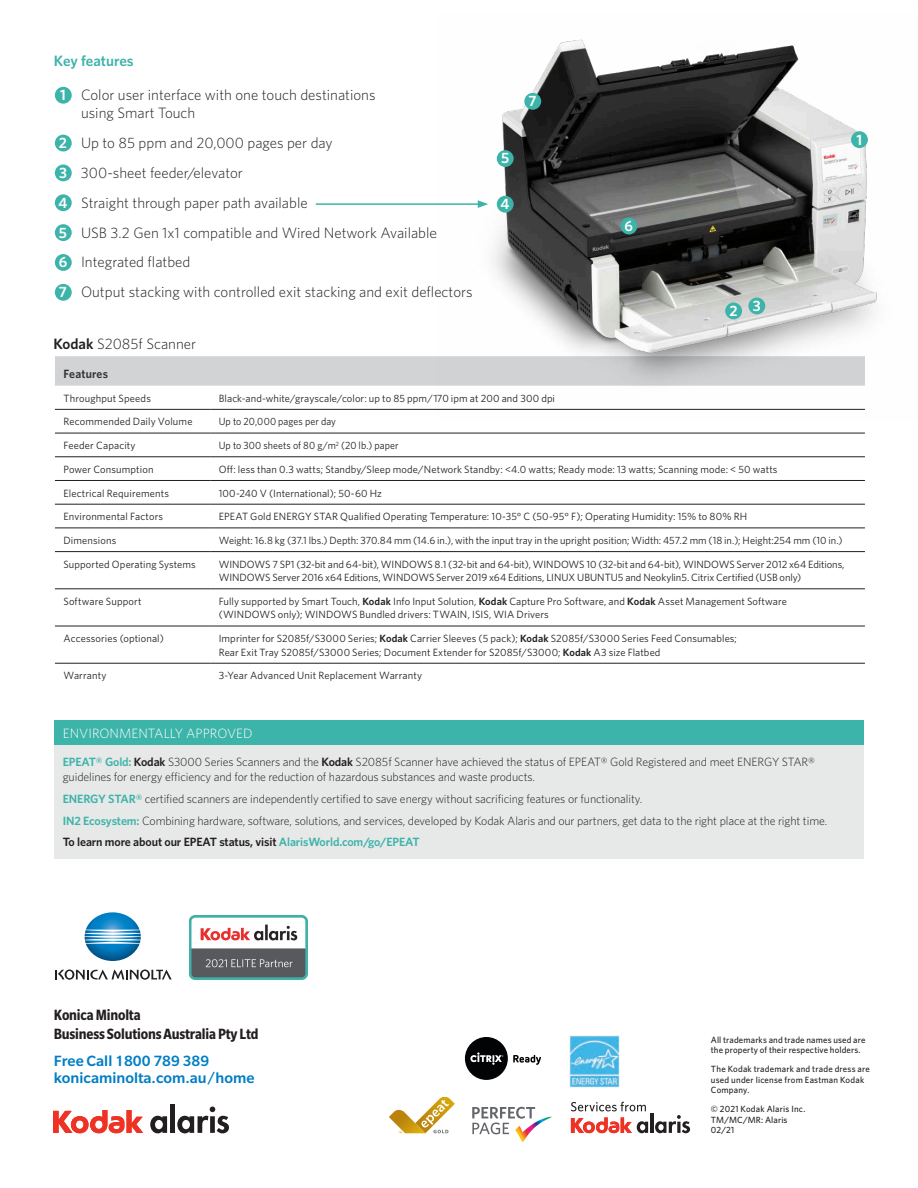
<style>
.page{position:relative;width:918px;height:1188px;background:#fff}
.page>*{position:absolute;margin:0;border:0;box-sizing:border-box;transform-origin:0 0}
.t1{font:700 condensed 16.2px/19.5px "Slate Std";letter-spacing:-.01em;color:#231f20}
.t2{font:500 16.2px/16.8px "Slate Std";color:#007ec5}
.t3{font:300 15px/29.8px "Whitney";color:#231f20}
.t4{font:600 15px "Whitney";color:#3db4a9}
.t5{font:600 15px "Whitney";color:#fff}
.t6{font:300 13.5px "Whitney";color:#fff}
.t7{font:300 12px/21.8px "Whitney";letter-spacing:-.01em;color:#231f20}
.t8{font:600 12px "Whitney";letter-spacing:.015em;color:#323031}
.t9{font:10.5px/13.5px "Whitney";letter-spacing:.01em;color:#231f20}
.t10{font:10.5px/13.5px "Whitney";letter-spacing:-.01em;color:#231f20}
.t11{font:10.5px "Whitney";letter-spacing:.01em;color:#231f20;scale:.95 1}
.t12{font:500 9px/10.5px "Whitney";letter-spacing:.02em;color:#231f20}
.s1{font-weight:600;color:#fff}
.s2{font-weight:600}
.s3{font-weight:600;color:#3db4a9}
</style>
<div class="page">
<div style="left:55px;top:356px;width:381px;height:30px;background:#d1d3d4"></div>
<hr style="left:55px;top:409px;width:155px;height:1px;background:#231f20">
<hr style="left:210px;top:409px;width:655px;height:1px;background:#231f20">
<hr style="left:55px;top:433px;width:155px;height:1px;background:#231f20">
<hr style="left:210px;top:433px;width:655px;height:1px;background:#231f20">
<hr style="left:55px;top:457px;width:155px;height:1px;background:#231f20">
<hr style="left:210px;top:457px;width:655px;height:1px;background:#231f20">
<hr style="left:55px;top:480px;width:155px;height:1px;background:#231f20">
<hr style="left:210px;top:480px;width:655px;height:1px;background:#231f20">
<hr style="left:55px;top:504px;width:155px;height:1px;background:#231f20">
<hr style="left:55px;top:528px;width:155px;height:1px;background:#231f20">
<hr style="left:210px;top:504px;width:655px;height:1px;background:#231f20">
<hr style="left:210px;top:528px;width:655px;height:1px;background:#231f20">
<hr style="left:55px;top:551px;width:155px;height:1px;background:#231f20">
<hr style="left:210px;top:551px;width:655px;height:1px;background:#231f20">
<hr style="left:55px;top:589px;width:155px;height:1px;background:#231f20">
<hr style="left:210px;top:589px;width:655px;height:1px;background:#231f20">
<hr style="left:55px;top:626px;width:155px;height:1px;background:#231f20">
<hr style="left:210px;top:626px;width:655px;height:1px;background:#231f20">
<hr style="left:55px;top:663px;width:155px;height:1px;background:#231f20">
<hr style="left:210px;top:663px;width:655px;height:1px;background:#231f20">
<div style="left:55px;top:194px;width:17px;height:17px;background:#3db4a9;border-radius:50%"></div>
<div style="left:55px;top:164px;width:17px;height:17px;background:#3db4a9;border-radius:50%"></div>
<div style="left:55px;top:135px;width:17px;height:17px;background:#3db4a9;border-radius:50%"></div>
<div style="left:55px;top:87px;width:17px;height:17px;background:#3db4a9;border-radius:50%"></div>
<div style="left:55px;top:224px;width:17px;height:17px;background:#3db4a9;border-radius:50%"></div>
<div style="left:55px;top:254px;width:17px;height:17px;background:#3db4a9;border-radius:50%"></div>
<div style="left:55px;top:284px;width:17px;height:17px;background:#3db4a9;border-radius:50%"></div>
<div style="left:54px;top:728px;width:810px;height:130px;background:#e7e8e8"></div>
<div style="left:54px;top:720px;width:810px;height:25px;background:#3db4a9"></div>
<img style="left:570px;top:1036px;width:50px;height:51px">
<svg style="left:465px;top:1037px;width:76px;height:43px"></svg>
<svg style="left:53px;top:1110px;width:90px;height:23px"></svg>
<svg style="left:150px;top:1116px;width:17px;height:17px"></svg>
<div style="left:170px;top:1104px;width:5px;height:29px;background:#231f20"></div>
<svg style="left:177px;top:1107px;width:52px;height:26px"></svg>
<svg style="left:571px;top:1102px;width:75px;height:9px"></svg>
<svg style="left:571px;top:1117px;width:77px;height:16px"></svg>
<hr style="left:650px;top:1113px;width:4px;height:20px;background:#231f20">
<svg style="left:655px;top:1115px;width:35px;height:18px"></svg>
<img style="left:436px;top:39px;width:441px;height:371px">
<div style="left:851px;top:131px;width:17px;height:17px;background:#3db4a9;border-radius:50%"></div>
<div style="left:725px;top:303px;width:17px;height:16px;background:#3db4a9;border-radius:50%"></div>
<div style="left:524px;top:93px;width:17px;height:17px;background:#3db4a9;border-radius:50%"></div>
<div style="left:497px;top:150px;width:17px;height:17px;background:#3db4a9;border-radius:50%"></div>
<div style="left:620px;top:218px;width:17px;height:16px;background:#3db4a9;border-radius:50%"></div>
<div style="left:497px;top:196px;width:17px;height:17px;background:#3db4a9;border-radius:50%"></div>
<div style="left:748px;top:298px;width:17px;height:16px;background:#3db4a9;border-radius:50%"></div>
<svg style="left:472px;top:1107px;width:80px;height:35px"></svg>
<svg style="left:389px;top:1097px;width:66px;height:36px"></svg>
<hr style="left:316px;top:203px;width:164px;height:2px;background:#3db4a9">
<svg style="left:478px;top:200px;width:10px;height:8px"></svg>
<img style="left:189px;top:915px;width:119px;height:65px">
<img style="left:85px;top:912px;width:56px;height:49px">
<svg style="left:55px;top:969px;width:117px;height:11px"></svg>
<h2 class="t4" style="left:54px;top:51px;width:81px">Key features</h2>
<h2 class="t3" style="left:81px;top:85px;width:296px;line-height:18px;text-indent:-21px"><span class="s1">1</span> Color user interface with one touch destinations using Smart Touch</h2>
<p class="t3" style="left:58px;top:127px;width:416px"><span class="s1">2</span> Up to 85 ppm and 20,000 pages per day<br><span class="s1">3</span> 300-sheet feeder/elevator<br><span class="s1">4</span> Straight through paper path available<br><span class="s1">5</span> USB 3.2 Gen 1x1 compatible and Wired Network Available<br><span class="s1">6</span> Integrated flatbed<br><span class="s1">7</span> Output stacking with controlled exit stacking and exit deflectors</p>
<h2 class="t3" style="left:54px;top:328px;width:144px"><span class="s2">Kodak</span> S2085f Scanner</h2>
<h2 class="t5" style="left:501px;top:148px;width:10px">5</h2>
<h2 class="t5" style="left:501px;top:194px;width:10px">4</h2>
<h2 class="t5" style="left:529px;top:91px;width:10px">7</h2>
<h2 class="t5" style="left:624px;top:216px;width:10px">6</h2>
<h2 class="t5" style="left:729px;top:301px;width:10px">2</h2>
<h2 class="t5" style="left:753px;top:296px;width:9px">3</h2>
<p class="t8" style="left:63px;top:366px;width:46px">Features</p>
<p class="t9" style="left:63px;top:391px;width:89px">Throughput Speeds</p>
<p class="t9" style="left:219px;top:391px;width:338px">Black-and-white/grayscale/color: up to 85 ppm/170 ipm at 200 and 300 dpi</p>
<p class="t9" style="left:63px;top:415px;width:131px">Recommended Daily Volume</p>
<p class="t11" style="left:219px;top:415px;width:125px">Up to 20,000 pages per day</p>
<p class="t9" style="left:63px;top:438px;width:74px">Feeder Capacity</p>
<p class="t11" style="left:219px;top:438px;width:191px">Up to 300 sheets of 80 g/m<sup>2</sup> (20 lb.) paper</p>
<p class="t9" style="left:63px;top:462px;width:92px">Power Consumption</p>
<p class="t9" style="left:219px;top:462px;width:560px">Off: less than 0.3 watts; Standby/Sleep mode/Network Standby: &lt;4.0 watts; Ready mode: 13 watts; Scanning mode: &lt; 50 watts</p>
<p class="t9" style="left:63px;top:486px;width:107px">Electrical Requirements</p>
<p class="t9" style="left:219px;top:486px;width:165px">100-240 V (International); 50-60 Hz</p>
<p class="t9" style="left:63px;top:510px;width:101px">Environmental Factors</p>
<p class="t9" style="left:219px;top:510px;width:530px">EPEAT Gold ENERGY STAR Qualified Operating Temperature: 10-35° C (50-95° F); Operating Humidity: 15% to 80% RH</p>
<p class="t9" style="left:63px;top:533px;width:54px">Dimensions</p>
<p class="t9" style="left:219px;top:533px;width:625px">Weight: 16.8 kg (37.1 lbs.) Depth: 370.84 mm (14.6 in.), with the input tray in the upright position; Width: 457.2 mm (18 in.); Height:254 mm (10 in.)</p>
<p class="t9" style="left:63px;top:557px;width:134px">Supported Operating Systems</p>
<p class="t10" style="left:219px;top:557px;width:627px">WINDOWS 7 SP1 (32-bit and 64-bit), WINDOWS 8.1 (32-bit and 64-bit), WINDOWS 10 (32-bit and 64-bit), WINDOWS Server 2012 x64 Editions,<br>WINDOWS Server 2016 x64 Editions, WINDOWS Server 2019 x64 Editions, LINUX UBUNTU5 and Neokylin5. Citrix Certified (USB only)</p>
<p class="t9" style="left:63px;top:594px;width:80px">Software Support</p>
<p class="t9" style="left:219px;top:594px;width:570px">Fully supported by Smart Touch, <span class="s2">Kodak</span> Info Input Solution, <span class="s2">Kodak</span> Capture Pro Software, and <span class="s2">Kodak</span> Asset Management Software (WINDOWS only); WINDOWS Bundled drivers: TWAIN, ISIS, WIA Drivers</p>
<p class="t9" style="left:63px;top:631px;width:102px">Accessories (optional)</p>
<p class="t9" style="left:219px;top:631px;width:520px">Imprinter for S2085f/S3000 Series; <span class="s2">Kodak</span> Carrier Sleeves (5 pack); <span class="s2">Kodak</span> S2085f/S3000 Series Feed Consumables;<br>Rear Exit Tray S2085f/S3000 Series; Document Extender for S2085f/S3000; <span class="s2">Kodak</span> A3 size Flatbed</p>
<p class="t9" style="left:63px;top:669px;width:44px">Warranty</p>
<p class="t9" style="left:219px;top:669px;width:205px">3-Year Advanced Unit Replacement Warranty</p>
<h2 class="t5" style="left:856px;top:129px;width:7px">1</h2>
<p class="t6" style="left:63px;top:724px;width:191px">ENVIRONMENTALLY APPROVED</p>
<p class="t7" style="left:63px;top:754px;width:754px;line-height:15px"><span class="s3">EPEAT® Gold:</span> <span class="s2">Kodak</span> S3000 Series Scanners and the <span class="s2">Kodak</span> S2085f Scanner have achieved the status of EPEAT® Gold Registered and meet ENERGY STAR® guidelines for energy efficiency and for the reduction of hazardous substances and waste products.</p>
<p class="t7" style="left:63px;top:787px;width:766px"><span class="s3">ENERGY STAR®</span> certified scanners are independently certified to save energy without sacrificing features or functionality.<br><span class="s3">IN2 Ecosystem:</span> Combining hardware, software, solutions, and services, developed by Kodak Alaris and our partners, get data to the right place at the right time.<br><span class="s2">To learn more about our EPEAT status, visit</span> <span class="s3">AlarisWorld.com/go/EPEAT</span></p>
<h1 class="t1" style="left:54px;top:1005px;width:206px">Konica Minolta<br>Business Solutions Australia Pty Ltd</h1>
<h1 class="t2" style="left:54px;top:1052px;width:202px">Free Call 1800 789 389 konicaminolta.com.au/home</h1>
<p class="t12" style="left:711px;top:1034px;width:156px">All trademarks and trade names used are the property of their respective holders.</p>
<p class="t12" style="left:711px;top:1064px;width:161px">The Kodak trademark and trade dress are used under license from Eastman Kodak<br>Company.</p>
<p class="t12" style="left:711px;top:1104px;width:96px">© 2021 Kodak Alaris Inc.<br>TM/MC/MR: Alaris<br>02/21</p>
</div>
